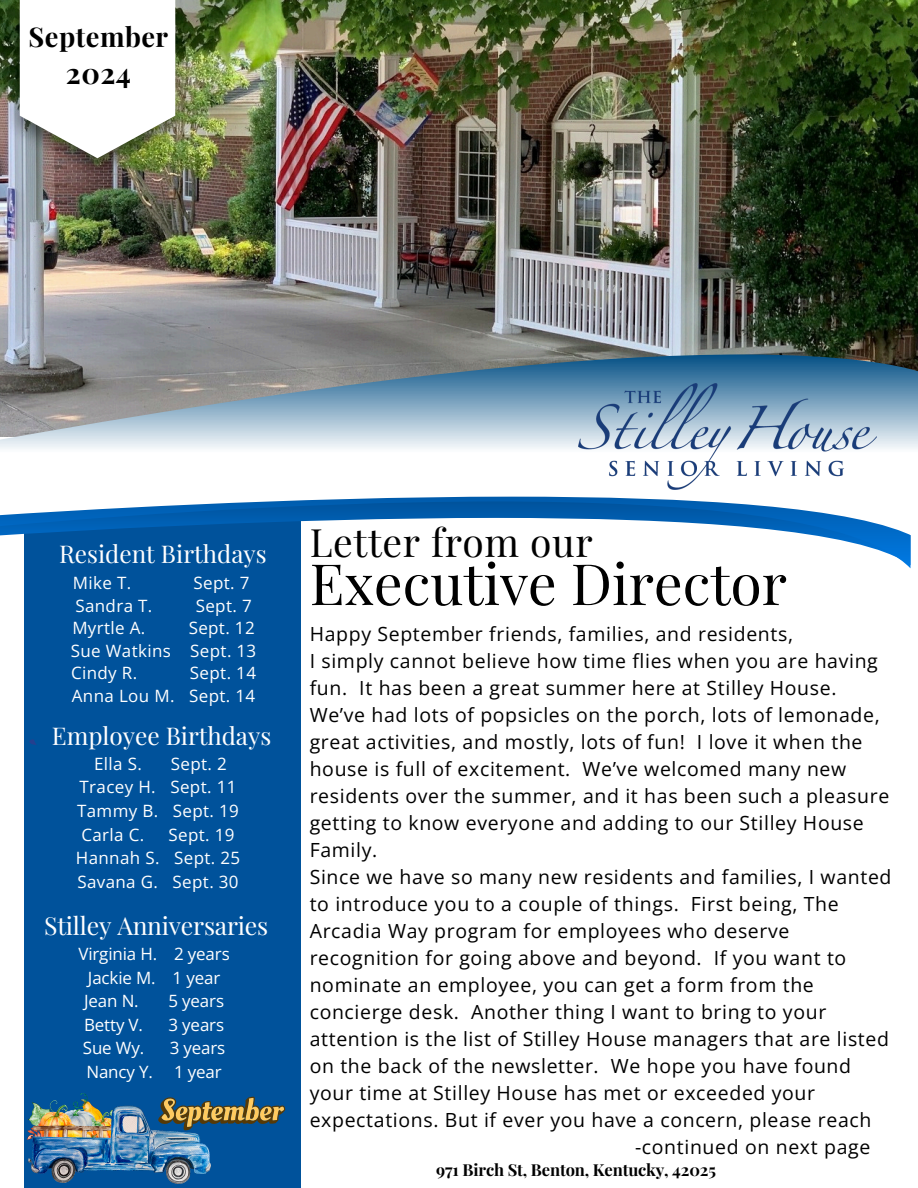
<style>
.page{position:relative;width:918px;height:1188px;background:#fff}
.page>*{position:absolute;margin:0;border:0;box-sizing:border-box;transform-origin:0 0}
.t1{font:57px "Playfair Display";color:#000}
.t2{font:39px "Playfair Display";letter-spacing:.015em;color:#000}
.t3{font:700 28.65px "Playfair Display";color:#000}
.t4{font:700 27.15px "Playfair Display";letter-spacing:.015em;color:#000}
.t5{font:24.75px "Playfair Display";letter-spacing:-.01em;color:#fff}
.t6{font:24.45px "Playfair Display";color:#fff}
.t7{font:19.5px "Open Sans";letter-spacing:.035em;color:#000}
.t8{font:16.95px "Open Sans";letter-spacing:.02em;color:#fff}
.t9{font:16.95px "Open Sans";letter-spacing:-.01em;color:#fff}
.t10{font:700 16.5px "Playfair Display";letter-spacing:-.01em;color:#000}
</style>
<div class="page">
<img style="left:0;top:0;width:918px;height:355px">
<div style="left:25px;top:518px;width:275px;height:670px;background:#00529b"></div>
<svg style="left:24px;top:540px;width:886px;height:28px"></svg>
<img style="left:0;top:9px;width:198px;height:181px">
<svg style="left:20px;top:0;width:155px;height:158px"></svg>
<svg style="left:0;top:355px;width:918px;height:185px"></svg>
<img style="left:579px;top:383px;width:298px;height:107px">
<img style="left:27px;top:1100px;width:35px;height:83px">
<img style="left:62px;top:1093px;width:223px;height:91px">
<h4 class="t4" style="left:29px;top:18px;width:141px">September</h4>
<h4 class="t3" style="left:66px;top:53px;width:67px">2024</h4>
<p class="t6" style="left:59px;top:536px;width:209px">Resident Birthdays</p>
<p class="t8" style="left:73px;top:571px;width:60px">Mike T.</p>
<p class="t8" style="left:194px;top:571px;width:57px">Sept. 7</p>
<h3 class="t8" style="left:75px;top:594px;width:78px">Sandra T.</h3>
<h3 class="t8" style="left:196px;top:594px;width:57px">Sept. 7</h3>
<p class="t8" style="left:72px;top:616px;width:75px">Myrtle A.</p>
<p class="t8" style="left:189px;top:616px;width:68px">Sept. 12</p>
<p class="t8" style="left:71px;top:639px;width:187px">Sue Watkins Sept. 13</p>
<p class="t8" style="left:71px;top:661px;width:68px">Cindy R.</p>
<p class="t8" style="left:190px;top:661px;width:68px">Sept. 14</p>
<p class="t8" style="left:72px;top:684px;width:185px">Anna Lou M. Sept. 14</p>
<p class="t6" style="left:52px;top:718px;width:221px">Employee Birthdays</p>
<p class="t8" style="left:94px;top:752px;width:49px">Ella S.</p>
<p class="t8" style="left:171px;top:752px;width:57px">Sept. 2</p>
<p class="t8" style="left:80px;top:775px;width:158px">Tracey H. Sept. 11</p>
<p class="t8" style="left:77px;top:799px;width:163px">Tammy B. Sept. 19</p>
<p class="t8" style="left:81px;top:823px;width:64px">Carla C.</p>
<p class="t8" style="left:169px;top:823px;width:68px">Sept. 19</p>
<p class="t8" style="left:76px;top:846px;width:166px">Hannah S. Sept. 25</p>
<h1 class="t8" style="left:77px;top:870px;width:163px">Savana G. Sept. 30</h1>
<p class="t5" style="left:44px;top:908px;width:226px">Stilley Anniversaries</p>
<p class="t9" style="left:78px;top:942px;width:153px">Virginia H. 2 years</p>
<p class="t9" style="left:88px;top:965px;width:134px">Jackie M. 1 year</p>
<p class="t8" style="left:84px;top:989px;width:56px">Jean N.</p>
<p class="t8" style="left:168px;top:989px;width:57px">5 years</p>
<p class="t8" style="left:84px;top:1013px;width:60px">Betty V.</p>
<p class="t8" style="left:169px;top:1013px;width:57px">3 years</p>
<p class="t8" style="left:83px;top:1036px;width:63px">Sue Wy.</p>
<p class="t8" style="left:170px;top:1036px;width:57px">3 years</p>
<p class="t8" style="left:86px;top:1060px;width:68px">Nancy Y.</p>
<p class="t8" style="left:174px;top:1060px;width:49px">1 year</p>
<h4 class="t2" style="left:310px;top:515px;width:285px">Letter from our</h4>
<h4 class="t1" style="left:310px;top:543px;width:479px">Executive Director</h4>
<p class="t7" style="left:310px;top:620px;width:485px">Happy September friends, families, and residents,</p>
<p class="t7" style="left:310px;top:647px;width:570px">I simply cannot believe how time flies when you are having</p>
<p class="t7" style="left:310px;top:674px;width:528px">fun. It has been a great summer here at Stilley House.</p>
<p class="t7" style="left:310px;top:701px;width:572px">We’ve had lots of popsicles on the porch, lots of lemonade,</p>
<p class="t7" style="left:310px;top:728px;width:554px">great activities, and mostly, lots of fun! I love it when the</p>
<p class="t7" style="left:310px;top:755px;width:538px">house is full of excitement. We’ve welcomed many new</p>
<p class="t7" style="left:310px;top:782px;width:581px">residents over the summer, and it has been such a pleasure</p>
<p class="t7" style="left:310px;top:809px;width:556px">getting to know everyone and adding to our Stilley House</p>
<p class="t7" style="left:310px;top:836px;width:69px">Family.</p>
<p class="t7" style="left:310px;top:863px;width:583px">Since we have so many new residents and families, I wanted</p>
<p class="t7" style="left:310px;top:890px;width:531px">to introduce you to a couple of things. First being, The</p>
<p class="t7" style="left:310px;top:917px;width:481px">Arcadia Way program for employees who deserve</p>
<p class="t7" style="left:310px;top:944px;width:538px">recognition for going above and beyond. If you want to</p>
<p class="t7" style="left:310px;top:971px;width:506px">nominate an employee, you can get a form from the</p>
<p class="t7" style="left:310px;top:998px;width:518px">concierge desk. Another thing I want to bring to your</p>
<p class="t7" style="left:310px;top:1025px;width:581px">attention is the list of Stilley House managers that are listed</p>
<p class="t7" style="left:310px;top:1052px;width:543px">on the back of the newsletter. We hope you have found</p>
<p class="t7" style="left:310px;top:1079px;width:507px">your time at Stilley House has met or exceeded your</p>
<p class="t7" style="left:310px;top:1106px;width:563px">expectations. But if ever you have a concern, please reach</p>
<p class="t7" style="left:635px;top:1133px;width:237px">-continued on next page</p>
<p class="t10" style="left:436px;top:1158px;width:281px">971 Birch St, Benton, Kentucky, 42025</p>
</div>
